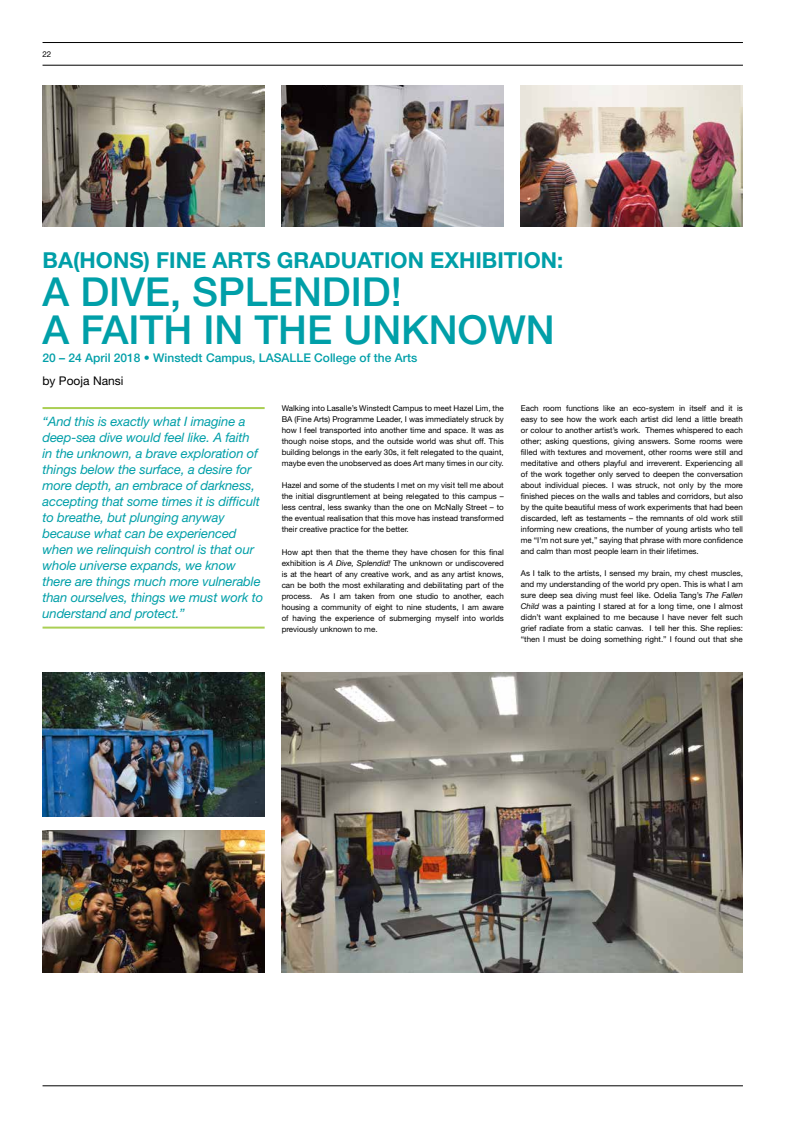
<style>
.page{position:relative;width:794px;height:1134px;background:#fff}
.page>*{position:absolute;margin:0;border:0;box-sizing:border-box;transform-origin:0 0}
.t1{font:500 40px/38px "Helvetica Neue LT Std";color:#009fa8}
.t2{font:700 22px "Helvetica Neue LT Std";color:#009fa8}
.t3{font:italic 13px/16px "Helvetica Neue LT Std";letter-spacing:-.01em;color:#009fa8}
.t4{font:500 12px "Helvetica Neue LT Std";color:#009fa8}
.t5{font:12px "Helvetica Neue LT Std";color:#000}
.t6{font:8px/11px "Helvetica Neue LT Std";color:#000;text-align:justify}
.s1{font-style:italic}
</style>
<div class="page">
<hr style="left:43px;top:1085px;width:700px;height:1px;background:#000">
<hr style="left:43px;top:42px;width:700px;height:1px;background:#000">
<hr style="left:43px;top:65px;width:700px;height:1px;background:#000">
<img style="left:282px;top:672px;width:461px;height:300px">
<hr style="left:43px;top:407px;width:222px;height:2px;background:#aacf53">
<hr style="left:43px;top:627px;width:222px;height:2px;background:#aacf53">
<img style="left:43px;top:672px;width:222px;height:145px">
<img style="left:43px;top:831px;width:222px;height:141px">
<img style="left:282px;top:85px;width:222px;height:142px">
<img style="left:43px;top:85px;width:222px;height:142px">
<img style="left:521px;top:85px;width:222px;height:142px">
<p class="t6" style="left:43px;top:48px;width:10px">22</p>
<h2 class="t2" style="left:43px;top:247px;width:522px">BA(HONS) FINE ARTS GRADUATION EXHIBITION:</h2>
<h1 class="t1" style="left:43px;top:273px;width:513px">A DIVE, SPLENDID!<br>A FAITH IN THE UNKNOWN</h1>
<h3 class="t4" style="left:43px;top:351px;width:376px">20 – 24 April 2018 • Winstedt Campus, LASALLE College of the Arts</h3>
<h3 class="t5" style="left:43px;top:374px;width:82px">by Pooja Nansi</h3>
<p class="t3" style="left:43px;top:413px;width:222px">“And this is exactly what I imagine a deep-sea dive would feel like. A faith<br>in the unknown, a brave exploration of things below the surface, a desire for more depth, an embrace of darkness, accepting that some times it is difficult to breathe, but plunging anyway because what can be experienced when we relinquish control is that our whole universe expands, we know there are things much more vulnerable than ourselves, things we must work to understand and protect.”</p>
<p class="t6" style="left:282px;top:403px;width:224px">Walking into Lasalle’s Winstedt Campus to meet Hazel Lim, the BA (Fine Arts) Programme Leader, I was immediately struck by how I feel transported into another time and space. It was as though noise stops, and the outside world was shut off. This building belongs in the early 30s, it felt relegated to the quaint, maybe even the unobserved as does Art many times in our city.</p>
<p class="t6" style="left:282px;top:480px;width:224px">Hazel and some of the students I met on my visit tell me about the initial disgruntlement at being relegated to this campus – less central, less swanky than the one on McNally Street – to the eventual realisation that this move has instead transformed their creative practice for the better.</p>
<p class="t6" style="left:282px;top:546px;width:224px">How apt then that the theme they have chosen for this final exhibition is <span class="s1">A Dive, Splendid!</span> The unknown or undiscovered is at the heart of any creative work, and as any artist knows, can be both the most exhilarating and debilitating part of the process. As I am taken from one studio to another, each housing a community of eight to nine students, I am aware of having the experience of submerging myself into worlds previously unknown to me.</p>
<p class="t6" style="left:521px;top:403px;width:224px">Each room functions like an eco-system in itself and it is easy to see how the work each artist did lend a little breath or colour to another artist’s work. Themes whispered to each other; asking questions, giving answers. Some rooms were filled with textures and movement, other rooms were still and meditative and others playful and irreverent. Experiencing all of the work together only served to deepen the conversation about individual pieces. I was struck, not only by the more finished pieces on the walls and tables and corridors, but also by the quite beautiful mess of work experiments that had been discarded, left as testaments – the remnants of old work still informing new creations, the number of young artists who tell me “I’m not sure yet,” saying that phrase with more confidence and calm than most people learn in their lifetimes.</p>
<p class="t6" style="left:521px;top:568px;width:224px">As I talk to the artists, I sensed my brain, my chest muscles, and my understanding of the world pry open. This is what I am sure deep sea diving must feel like. Odelia Tang’s <span class="s1">The Fallen Child</span> was a painting I stared at for a long time, one I almost didn’t want explained to me because I have never felt such grief radiate from a static canvas. I tell her this. She replies: “then I must be doing something right.” I found out that she</p>
</div>
